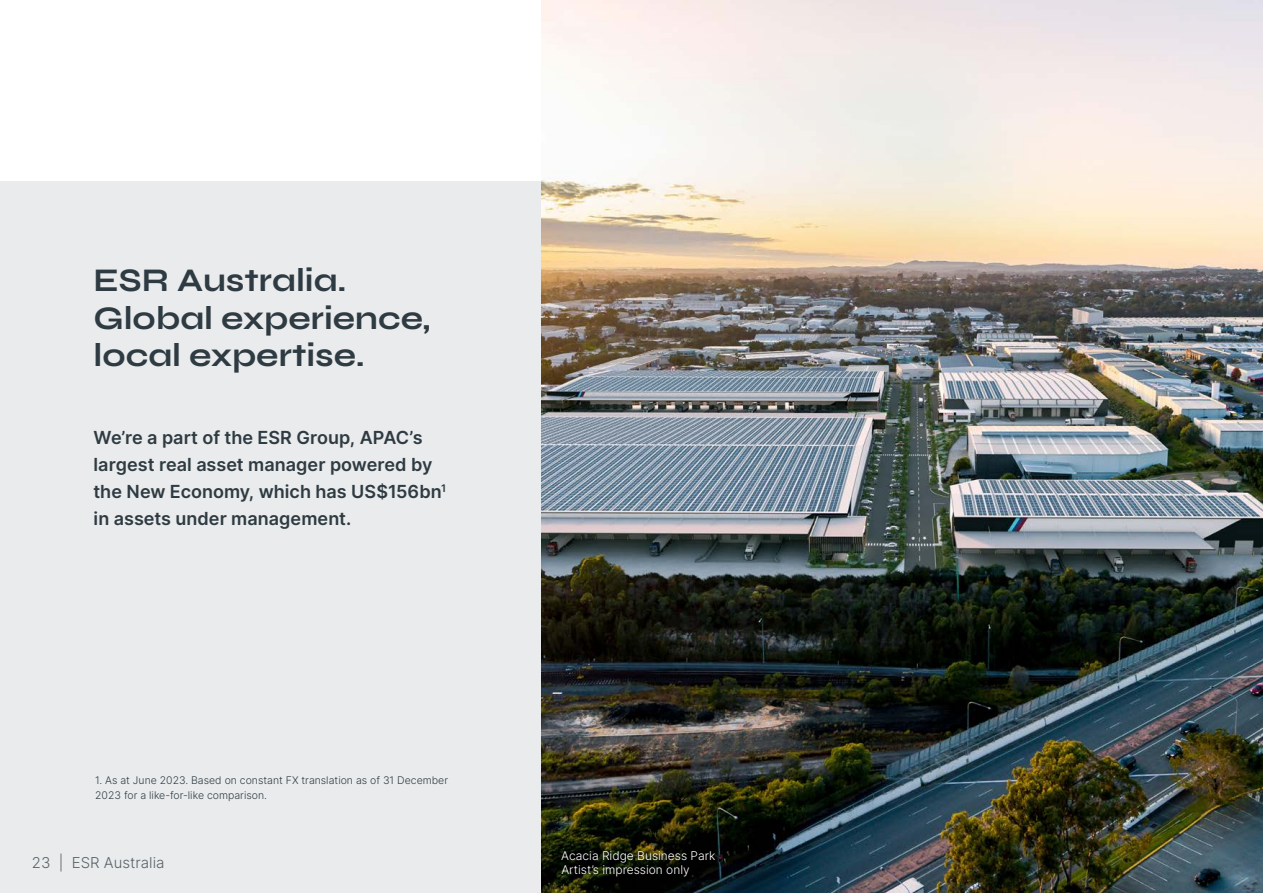
<style>
.page{position:relative;width:1263px;height:893px;background:#fff}
.page>*{position:absolute;margin:0;border:0;box-sizing:border-box;transform-origin:0 0}
.Headers{font:700 33px/37.5px "Syne";color:#2e3b42}
.Subhead_-_L{font:600 18px/27px "Inter";color:#2e3b42}
.t1{font:300 15px "Inter";color:#586268}
.Stats{font:300 12px/14.4px "Inter";color:#fff}
.Notes{font:300 10.5px/15px "Inter";color:#2e3b42}
</style>
<div class="page">
<div style="left:0;top:182px;width:542px;height:711px;background:#eaebec"></div>
<img style="left:542px;top:0;width:721px;height:893px">
<p class="Headers" style="left:94px;top:261px;width:338px">ESR Australia.<br>Global experience, local expertise.</p>
<p class="Subhead_-_L" style="left:94px;top:423px;width:354px">We’re a part of the ESR Group, APAC’s largest real asset manager powered by the New Economy, which has US$156bn<sup>1 </sup>in assets under management.</p>
<p class="Notes" style="left:95px;top:773px;width:354px">1. As at June 2023. Based on constant FX translation as of 31 December<br>2023 for a like-for-like comparison.</p>
<p class="t1" style="left:32px;top:852px;width:134px">23 | ESR Australia</p>
<p class="Stats" style="left:561px;top:848px;width:155px">Acacia Ridge Business Park<br>Artist’s impression only</p>
</div>
